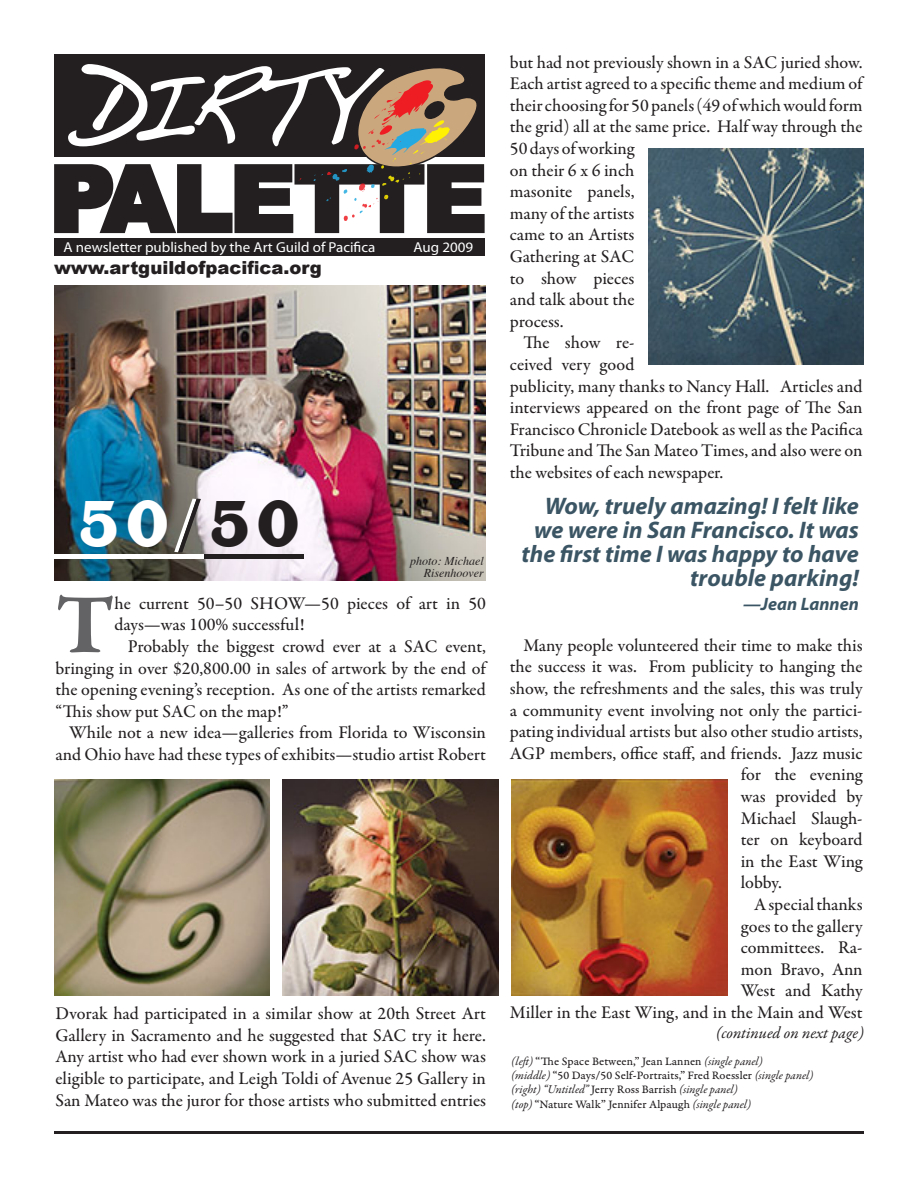
<style>
.page{position:relative;width:918px;height:1188px;background:#fff}
.page>*{position:absolute;margin:0;border:0;box-sizing:border-box;transform-origin:0 0}
.Garamond_Body_Text{font:700 86.25px "Garamond Premr Pro";color:#636366}
.t1{font:66.9px "Latin Wide";color:#231f20;scale:.5 1}
.t2{font:italic 700 24px/24px "Myriad Pro";color:#3b5564;text-align:right}
.Garamond_Body_Text-2{font:500 18px/21.6px "Garamond Premr Pro";color:#231f20}
.t3{font:900 18px "Arial";color:#231f20}
.t4{font:italic 700 18px "Myriad Pro";color:#3b5564}
.t5{font:italic 16.5px "Garamond Premr Pro";letter-spacing:-.005em;color:#231f20}
.t6{font:14.4px "Myriad Pro";color:#fff;scale:1.04 1}
.t7{font:12px "Garamond Premr Pro Capt";color:#231f20}
.t8{font:italic 12px "Garamond Premr Pro";letter-spacing:-.005em;color:#231f20}
.t9{font:italic 12px "Times";color:#231f20}
.s1{color:#fff}
.s2{font-family:"Garamond Premr Pro";font-style:italic}
.s3{font-family:"Garamond Premr Pro Capt";font-style:normal}
</style>
<div class="page">
<hr style="left:54px;top:1131px;width:810px;height:3px;background:#231f20">
<div style="left:54px;top:54px;width:431px;height:102px;background:#231f20"></div>
<svg style="left:54px;top:64px;width:431px;height:169px"></svg>
<div style="left:54px;top:238px;width:430px;height:17px;background:#231f20"></div>
<img style="left:54px;top:285px;width:432px;height:295px">
<img style="left:283px;top:779px;width:216px;height:216px">
<img style="left:54px;top:779px;width:216px;height:216px">
<img style="left:511px;top:779px;width:216px;height:216px">
<img style="left:648px;top:148px;width:216px;height:216px">
<div style="left:55px;top:554px;width:149px;height:5px;background:#fff"></div>
<div style="left:204px;top:554px;width:100px;height:5px;background:#231f20"></div>
<svg style="left:174px;top:499px;width:27px;height:53px"></svg>
<p class="t6" style="left:64px;top:239px;width:301px">A newsletter published by the Art Guild of Pacifica</p>
<p class="t6" style="left:414px;top:239px;width:59px">Aug 2009</p>
<p class="t3" style="left:54px;top:258px;width:269px">www.artguildofpacifica.org</p>
<p class="Garamond_Body_Text-2" style="left:510px;top:52px;width:354px">but had not previously shown in a SAC juried show.<br>Each artist agreed to a specific theme and medium of their choosing for 50 panels (49 of which would form the grid) all at the same price. Half way through the<br>50 days of working<br>on their 6 x 6 inch<br>masonite panels,<br>many of the artists<br>came to an Artists<br>Gathering at SAC<br>to show pieces<br>and talk about the<br>process.</p>
<p class="Garamond_Body_Text-2" style="left:510px;top:332px;width:354px;text-indent:14px">The show re-<br>ceived very good<br>publicity, many thanks to Nancy Hall. Articles and interviews appeared on the front page of The San Francisco Chronicle Datebook as well as the Pacifica Tribune and The San Mateo Times, and also were on the websites of each newspaper.</p>
<p class="t1" style="left:80px;top:481px;width:440px"><span class="s1">50</span>/50</p>
<p class="t2" style="left:522px;top:493px;width:339px">Wow, truely amazing! I felt like we were in San Francisco. It was the first time I was happy to have trouble parking!</p>
<p class="t4" style="left:743px;top:592px;width:117px">—Jean Lannen</p>
<p class="t9" style="left:410px;top:550px;width:75px">photo: Michael</p>
<p class="t9" style="left:424px;top:562px;width:61px">Risenhoover</p>
<p class="Garamond_Body_Text" style="left:56px;top:572px;width:60px">T</p>
<p class="Garamond_Body_Text-2" style="left:114px;top:593px;width:373px">he current 50–50 SHOW—50 pieces of art in 50 days—was 100% successful!</p>
<p class="Garamond_Body_Text-2" style="left:523px;top:635px;width:341px">Many people volunteered their time to make this</p>
<p class="Garamond_Body_Text-2" style="left:510px;top:656px;width:354px">the success it was. From publicity to hanging the</p>
<p class="Garamond_Body_Text-2" style="left:510px;top:678px;width:354px">show, the refreshments and the sales, this was truly</p>
<p class="Garamond_Body_Text-2" style="left:510px;top:700px;width:354px">a community event involving not only the partici-</p>
<p class="Garamond_Body_Text-2" style="left:510px;top:721px;width:354px">pating individual artists but also other studio artists,</p>
<p class="Garamond_Body_Text-2" style="left:510px;top:743px;width:354px">AGP members, office staff, and friends. Jazz music</p>
<p class="Garamond_Body_Text-2" style="left:741px;top:764px;width:123px">for the evening</p>
<p class="Garamond_Body_Text-2" style="left:741px;top:786px;width:123px">was provided by</p>
<p class="Garamond_Body_Text-2" style="left:741px;top:808px;width:123px">Michael Slaugh-</p>
<p class="Garamond_Body_Text-2" style="left:741px;top:829px;width:123px">ter on keyboard</p>
<p class="Garamond_Body_Text-2" style="left:741px;top:851px;width:123px">in the East Wing</p>
<p class="Garamond_Body_Text-2" style="left:741px;top:872px;width:43px">lobby.</p>
<p class="Garamond_Body_Text-2" style="left:510px;top:894px;width:354px;text-align:right">A special thanks<br>goes to the gallery<br>committees. Ra-<br>mon Bravo, Ann<br>West and Kathy<br>Miller in the East Wing, and in the Main and West</p>
<p class="Garamond_Body_Text-2" style="left:56px;top:636px;width:432px;text-align:justify;text-indent:72px">Probably the biggest crowd ever at a SAC event, bringing in over $20,800.00 in sales of artwork by the end of the opening evening’s reception. As one of the artists remarked “This show put SAC on the map!”</p>
<p class="Garamond_Body_Text-2" style="left:56px;top:722px;width:432px;text-align:right">While not a new idea—galleries from Florida to Wisconsin and Ohio have had these types of exhibits—studio artist Robert</p>
<p class="Garamond_Body_Text-2" style="left:56px;top:1003px;width:432px;text-align:justify">Dvorak had participated in a similar show at 20th Street Art Gallery in Sacramento and he suggested that SAC try it here.<br>Any artist who had ever shown work in a juried SAC show was eligible to participate, and Leigh Toldi of Avenue 25 Gallery in San Mateo was the juror for those artists who submitted entries</p>
<p class="t5" style="left:716px;top:1022px;width:150px">(continued on next page)</p>
<p class="t7" style="left:511px;top:1054px;width:253px"><span class="s2">(left)</span> “The Space Between,” Jean Lannen <span class="s2">(single panel)</span></p>
<p class="t7" style="left:511px;top:1068px;width:304px"><span class="s2">(middle)</span> “50 Days/50 Self-Portraits,” Fred Roessler <span class="s2">(single panel)</span></p>
<p class="t8" style="left:511px;top:1082px;width:228px">(right) “Untitled” <span class="s3">Jerry Ross Barrish</span> (single panel)</p>
<p class="t7" style="left:511px;top:1097px;width:241px"><span class="s2">(top)</span> “Nature Walk” Jennifer Alpaugh <span class="s2">(single panel)</span></p>
</div>
